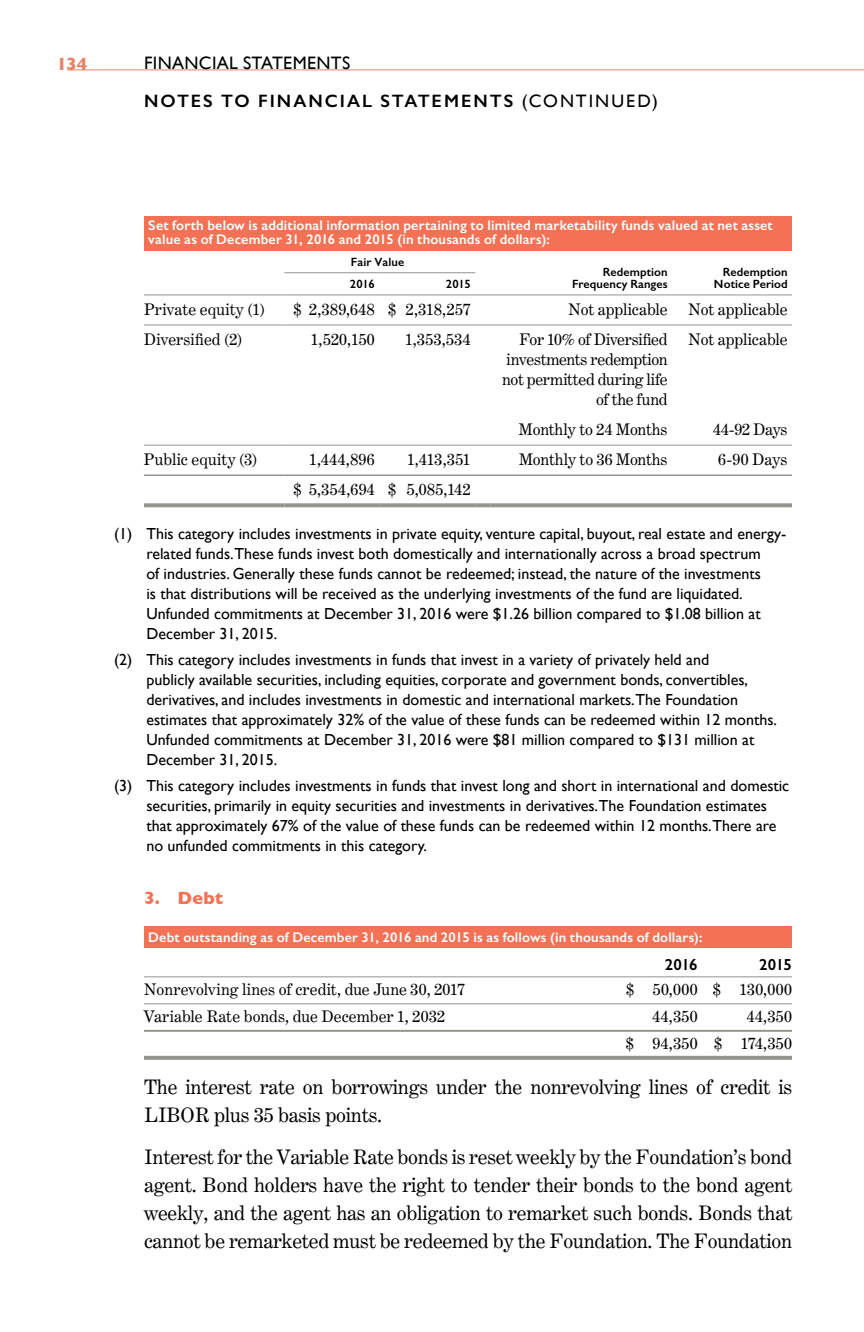
<style>
.page{position:relative;width:864px;height:1332px;background:#fff}
.page>*{position:absolute;margin:0;border:0;box-sizing:border-box;transform-origin:0 0}
.t1{font:20px/28px "Century Expanded BT";letter-spacing:-.01em;color:#000}
.t2{font:600 18px "Gill Sans";letter-spacing:.11em;color:#000}
.t3{font:18px "Gill Sans";letter-spacing:.02em;color:#000}
.t4{font:700 18px "Gill Sans";color:#f37255}
.t5{font:700 18px "Gill Sans";color:#e58569}
.t6{font:16px/20px "Gill Sans";color:#000}
.t7{font:16px/20px "Century Expanded BT";color:#000;text-align:right}
.t8{font:16px/27px "Century Expanded BT";letter-spacing:.02em;color:#000;text-align:right}
.t9{font:16px "Century Expanded BT";letter-spacing:-.02em;color:#000}
.t10{font:16px "Century Expanded BT";letter-spacing:.025em;color:#000}
.t11{font:16px "Century Expanded BT";letter-spacing:.03em;color:#000}
.t12{font:600 16px "Gill Sans";letter-spacing:-.03em;color:#000}
.t13{font:600 14px/14px "Gill Sans";letter-spacing:.01em;color:#fff}
.t14{font:600 12px/12px "Gill Sans";letter-spacing:.005em;color:#000;text-align:right}
.s1{font-weight:400}
</style>
<div class="page">
<hr style="left:67px;top:69px;width:797px;height:1px;background:#e58569">
<div style="left:144px;top:216px;width:648px;height:35px;background:#f37255"></div>
<hr style="left:284px;top:272px;width:95px;height:1px;background:#94958e">
<hr style="left:379px;top:272px;width:96px;height:1px;background:#94958e">
<hr style="left:672px;top:474px;width:120px;height:2px;background:#94958e">
<svg style="left:144px;top:503px;width:140px;height:4px"></svg>
<svg style="left:284px;top:503px;width:95px;height:4px"></svg>
<svg style="left:379px;top:503px;width:96px;height:4px"></svg>
<svg style="left:475px;top:503px;width:16px;height:4px"></svg>
<svg style="left:491px;top:503px;width:181px;height:4px"></svg>
<svg style="left:672px;top:503px;width:120px;height:4px"></svg>
<hr style="left:144px;top:474px;width:140px;height:2px;background:#94958e">
<hr style="left:284px;top:474px;width:95px;height:2px;background:#94958e">
<hr style="left:379px;top:474px;width:96px;height:2px;background:#94958e">
<svg style="left:475px;top:474px;width:16px;height:2px"></svg>
<hr style="left:491px;top:474px;width:181px;height:2px;background:#94958e">
<hr style="left:144px;top:295px;width:140px;height:1px;background:#94958e">
<hr style="left:284px;top:295px;width:95px;height:1px;background:#94958e">
<hr style="left:379px;top:295px;width:96px;height:1px;background:#94958e">
<svg style="left:475px;top:295px;width:16px;height:1px"></svg>
<hr style="left:491px;top:295px;width:181px;height:1px;background:#94958e">
<hr style="left:672px;top:295px;width:120px;height:1px;background:#94958e">
<hr style="left:144px;top:325px;width:140px;height:1px;background:#94958e">
<hr style="left:284px;top:325px;width:95px;height:1px;background:#94958e">
<hr style="left:379px;top:325px;width:96px;height:1px;background:#94958e">
<svg style="left:475px;top:325px;width:16px;height:1px"></svg>
<hr style="left:491px;top:325px;width:181px;height:1px;background:#94958e">
<hr style="left:672px;top:325px;width:120px;height:1px;background:#94958e">
<hr style="left:144px;top:445px;width:140px;height:1px;background:#94958e">
<hr style="left:284px;top:445px;width:95px;height:1px;background:#94958e">
<hr style="left:379px;top:445px;width:96px;height:1px;background:#94958e">
<svg style="left:475px;top:445px;width:16px;height:1px"></svg>
<hr style="left:491px;top:445px;width:181px;height:1px;background:#94958e">
<hr style="left:672px;top:445px;width:120px;height:1px;background:#94958e">
<div style="left:144px;top:926px;width:648px;height:22px;background:#f37255"></div>
<hr style="left:144px;top:1003px;width:468px;height:1px;background:#94958e">
<hr style="left:612px;top:1003px;width:90px;height:1px;background:#94958e">
<hr style="left:702px;top:1003px;width:90px;height:1px;background:#94958e">
<svg style="left:144px;top:1056px;width:468px;height:4px;background:#989992"></svg>
<svg style="left:612px;top:1056px;width:90px;height:4px"></svg>
<svg style="left:702px;top:1056px;width:90px;height:4px"></svg>
<hr style="left:144px;top:1030px;width:468px;height:2px;background:#94958e">
<hr style="left:612px;top:1030px;width:90px;height:2px;background:#94958e">
<hr style="left:702px;top:1030px;width:90px;height:2px;background:#94958e">
<hr style="left:144px;top:976px;width:468px;height:1px;background:#94958e">
<hr style="left:612px;top:976px;width:90px;height:1px;background:#94958e">
<hr style="left:702px;top:976px;width:90px;height:1px;background:#94958e">
<p class="t5" style="left:56px;top:50px;width:33px">134</p>
<p class="t3" style="left:144px;top:53px;width:208px">FINANCIAL STATEMENTS</p>
<p class="t2" style="left:144px;top:90px;width:516px">NOTES TO FINANCIAL STATEMENTS <span class="s1">(CONTINUED)</span></p>
<p class="t13" style="left:148px;top:219px;width:626px">Set forth below is additional information pertaining to limited marketability funds valued at net asset value as of December 31, 2016 and 2015 (in thousands of dollars):</p>
<p class="t14" style="left:351px;top:255px;width:55px">Fair Value</p>
<p class="t14" style="left:572px;top:266px;width:97px">Redemption<br>Frequency Ranges</p>
<p class="t14" style="left:723px;top:266px;width:66px">Redemption</p>
<p class="t14" style="left:350px;top:278px;width:27px">2016</p>
<p class="t14" style="left:446px;top:278px;width:27px">2015</p>
<p class="t14" style="left:714px;top:278px;width:75px">Notice Period</p>
<p class="t7" style="left:144px;top:299px;width:122px">Private equity (1)</p>
<p class="t8" style="left:293px;top:296px;width:179px">$ 2,389,648 $ 2,318,257</p>
<p class="t7" style="left:568px;top:299px;width:101px">Not applicable</p>
<p class="t7" style="left:688px;top:299px;width:101px">Not applicable</p>
<p class="t7" style="left:144px;top:329px;width:100px">Diversified (2)</p>
<p class="t7" style="left:311px;top:329px;width:65px">1,520,150</p>
<p class="t7" style="left:405px;top:329px;width:67px">1,353,534</p>
<p class="t7" style="left:502px;top:329px;width:167px">For 10% of Diversified investments redemption not permitted during life of the fund</p>
<p class="t7" style="left:688px;top:329px;width:101px">Not applicable</p>
<p class="t9" style="left:519px;top:420px;width:151px">Monthly to 24 Months</p>
<p class="t7" style="left:713px;top:419px;width:76px">44-92 Days</p>
<p class="t7" style="left:144px;top:449px;width:115px">Public equity (3)</p>
<p class="t7" style="left:309px;top:449px;width:67px">1,444,896</p>
<p class="t7" style="left:407px;top:449px;width:65px">1,413,351</p>
<p class="t9" style="left:519px;top:450px;width:150px">Monthly to 36 Months</p>
<p class="t7" style="left:718px;top:449px;width:71px">6-90 Days</p>
<p class="t10" style="left:293px;top:480px;width:179px">$ 5,354,694 $ 5,085,142</p>
<p class="t6" style="left:146px;top:524px;width:641px;text-indent:-32px">(1) This category includes investments in private equity, venture capital, buyout, real estate and energy&shy;related funds.These funds invest both domestically and internationally across a broad spectrum<br>of industries. Generally these funds cannot be redeemed; instead, the nature of the investments<br>is that distributions will be received as the underlying investments of the fund are liquidated.<br>Unfunded commitments at December 31, 2016 were $1.26 billion compared to $1.08 billion at December 31, 2015.</p>
<p class="t6" style="left:146px;top:650px;width:632px;text-indent:-32px">(2) This category includes investments in funds that invest in a variety of privately held and<br>publicly available securities, including equities, corporate and government bonds, convertibles, derivatives, and includes investments in domestic and international markets.The Foundation estimates that approximately 32% of the value of these funds can be redeemed within 12 months.<br>Unfunded commitments at December 31, 2016 were $81 million compared to $131 million at December 31, 2015.</p>
<p class="t6" style="left:146px;top:776px;width:644px;text-indent:-32px">(3) This category includes investments in funds that invest long and short in international and domestic securities, primarily in equity securities and investments in derivatives.The Foundation estimates that approximately 67% of the value of these funds can be redeemed within 12 months.There are no unfunded commitments in this category.</p>
<p class="t4" style="left:144px;top:884px;width:81px">3. Debt</p>
<p class="t13" style="left:148px;top:930px;width:556px">Debt outstanding as of December 31, 2016 and 2015 is as follows (in thousands of dollars):</p>
<p class="t12" style="left:665px;top:955px;width:34px">2016</p>
<p class="t12" style="left:759px;top:955px;width:34px">2015</p>
<p class="t7" style="left:144px;top:980px;width:323px">Nonrevolving lines of credit, due June 30, 2017</p>
<p class="t11" style="left:626px;top:980px;width:167px">$ 50,000 $ 130,000</p>
<p class="t7" style="left:144px;top:1007px;width:303px">Variable Rate bonds, due December 1, 2032</p>
<p class="t7" style="left:652px;top:1007px;width:47px">44,350</p>
<p class="t8" style="left:626px;top:1003px;width:168px">44,350<br>$ 94,350 $ 174,350</p>
<p class="t1" style="left:144px;top:1072px;width:650px">The interest rate on borrowings under the nonrevolving lines of credit is<br>LIBOR plus 35 basis points.</p>
<p class="t1" style="left:144px;top:1142px;width:650px;text-align:justify">Interest for the Variable Rate bonds is reset weekly by the Foundation’s bond agent. Bond holders have the right to tender their bonds to the bond agent weekly, and the agent has an obligation to remarket such bonds. Bonds that cannot be remarketed must be redeemed by the Foundation. The Foundation</p>
</div>
